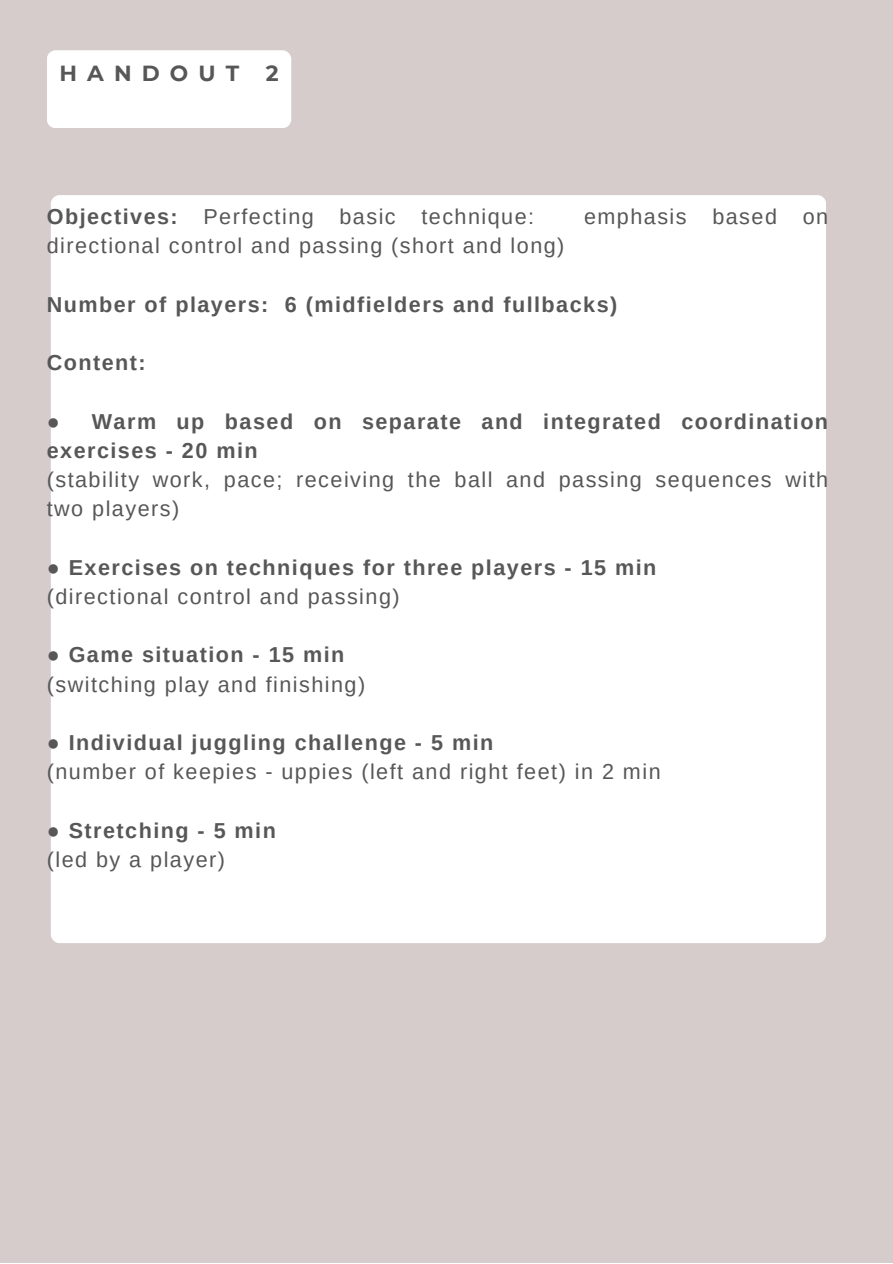
<style>
.page{position:relative;width:893px;height:1264px;background:#fff}
.page>*{position:absolute;margin:0;border:0;box-sizing:border-box;transform-origin:0 0}
.t1{font:700 21.75px "Montserrat";letter-spacing:.465em;color:#575757}
.t2{font:21.6px/29.2px "Arimo";letter-spacing:.07em;color:#575757}
.t3{font:700 21.6px/29.2px "Arimo";letter-spacing:.07em;color:#575757}
.s1{font-weight:700}
</style>
<div class="page">
<div style="left:0;top:0;width:892px;height:1262px;background:#d6cccc"></div>
<div style="left:47px;top:50px;width:244px;height:78px;background:#fff;border-radius:9px"></div>
<div style="left:51px;top:195px;width:775px;height:748px;background:#fff;border-radius:9px"></div>
<p class="t1" style="left:59px;top:60px;width:220px">HANDOUT 2</p>
<p class="t2" style="left:47px;top:202px;width:489px"><span class="s1">Objectives:</span> Perfecting basic technique:</p>
<p class="t2" style="left:584px;top:202px;width:245px">emphasis based on</p>
<p class="t2" style="left:47px;top:231px;width:519px">directional control and passing (short and long)</p>
<p class="t3" style="left:47px;top:289px;width:572px">Number of players: 6 (midfielders and fullbacks)</p>
<p class="t3" style="left:47px;top:348px;width:100px">Content:</p>
<p class="t3" style="left:47px;top:406px;width:782px">● Warm up based on separate and integrated coordination exercises - 20 min</p>
<p class="t2" style="left:47px;top:465px;width:782px">(stability work, pace; receiving the ball and passing sequences with two players)</p>
<p class="t3" style="left:47px;top:552px;width:611px">● Exercises on techniques for three players - 15 min</p>
<p class="t2" style="left:47px;top:582px;width:354px">(directional control and passing)</p>
<p class="t3" style="left:47px;top:640px;width:299px">● Game situation - 15 min</p>
<p class="t2" style="left:47px;top:669px;width:320px">(switching play and finishing)</p>
<p class="t3" style="left:47px;top:728px;width:448px">● Individual juggling challenge - 5 min</p>
<p class="t2" style="left:47px;top:757px;width:615px">(number of keepies - uppies (left and right feet) in 2 min</p>
<p class="t3" style="left:47px;top:815px;width:231px">● Stretching - 5 min</p>
<p class="t2" style="left:47px;top:845px;width:180px">(led by a player)</p>
</div>
